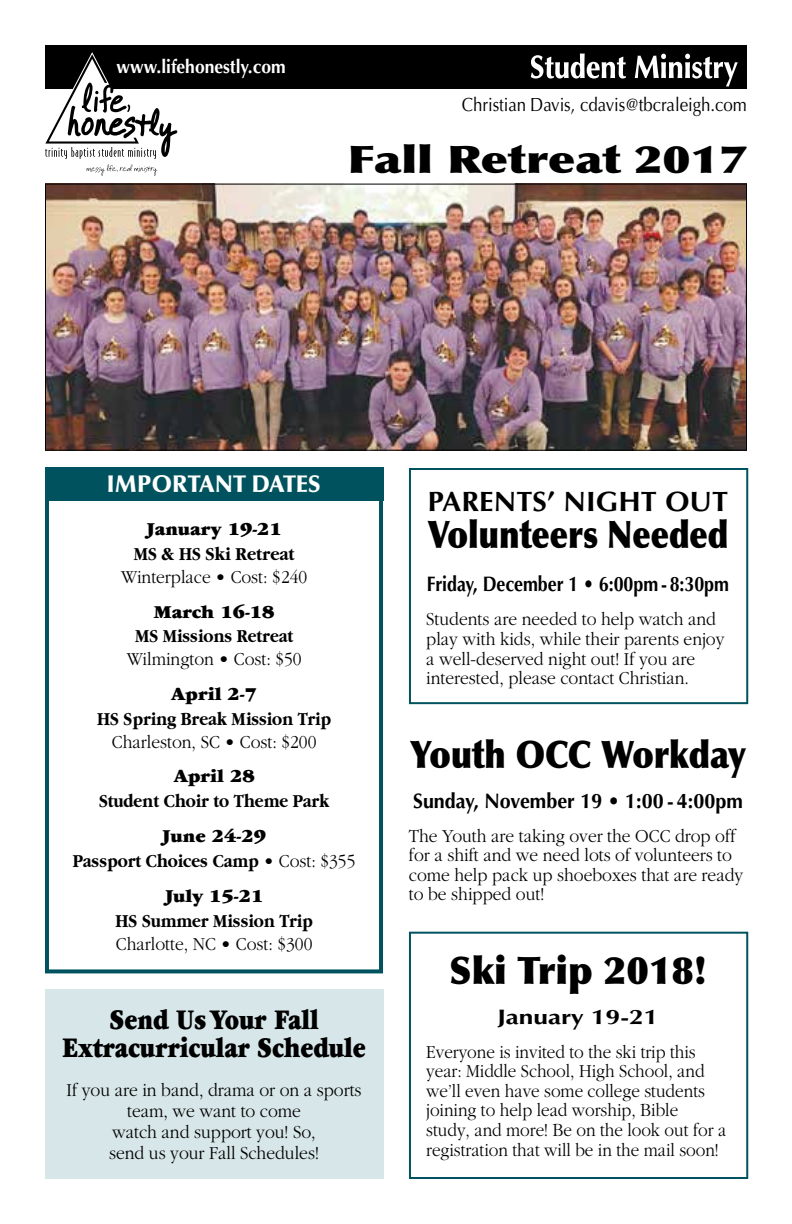
<style>
.page{position:relative;width:792px;height:1224px;background:#fff}
.page>*{position:absolute;margin:0;border:0;box-sizing:border-box;transform-origin:0 0}
.t1{font:900 38px "Optima";color:#000;scale:.84 1}
.t2{font:900 38px "Optima";color:#000;scale:.87 1}
.t3{font:900 38px "Optima";color:#000;scale:1.25 1}
.t4{font:900 38px "Optima";color:#000}
.t5{font:900 29.8px/28px "Garamond";color:#000;text-align:center;scale:.8 1}
.t6{font:700 28px "Optima";letter-spacing:.005em;color:#000}
.t7{font:900 24px "Optima";letter-spacing:-.005em;color:#fff}
.t8{font:700 21px "Optima";letter-spacing:-.005em;color:#000;scale:.85 1}
.t9{font:700 21px "Optima";letter-spacing:-.005em;color:#000;scale:.94 1}
.t10{font:700 21px "Optima";letter-spacing:-.005em;color:#000;scale:1.25 1}
.t11{font:300 19px/19.6px "Garamond";color:#000;scale:.92 1}
.t12{font:300 19px/19.6px "Garamond";color:#000;scale:.9 1}
.t13{font:700 19px/25px "Garamond";color:#000;text-align:center;scale:.88 1}
.t14{font:900 19px "Garamond";color:#000}
.t15{font:19px "Optima";letter-spacing:-.005em;color:#000;scale:.89 1}
.t16{font:700 19px "Optima";color:#fff;scale:.92 1}
.s1{font-weight:900}
.s2{font-weight:300}
</style>
<div class="page">
<div style="left:45px;top:45px;width:702px;height:43px;background:#000"></div>
<svg style="left:531px;top:53px;width:95px;height:26px"></svg>
<svg style="left:635px;top:54px;width:103px;height:33px"></svg>
<svg style="left:45px;top:52px;width:132px;height:124px"></svg>
<div style="left:45px;top:467px;width:338px;height:506px;border:4px solid #00535e"></div>
<div style="left:45px;top:467px;width:338px;height:33px;background:#00535e"></div>
<div style="left:409px;top:468px;width:339px;height:236px;border:2px solid #00535e"></div>
<div style="left:409px;top:932px;width:339px;height:247px;border:2px solid #00535e"></div>
<div style="left:45px;top:989px;width:338px;height:190px;background:#d7e6e8"></div>
<img style="left:47px;top:186px;width:698px;height:263px">
<div style="left:45px;top:184px;width:702px;height:267px;border:1px solid #000"></div>
<p class="t16" style="left:117px;top:56px;width:185px">www.lifehonestly.com</p>
<p class="t15" style="left:462px;top:94px;width:322px">Christian Davis, cdavis@tbcraleigh.com</p>
<h1 class="t3" style="left:347px;top:136px;width:321px">Fall Retreat 2017</h1>
<p class="t7" style="left:107px;top:470px;width:17px">IMPO</p>
<p class="t7" style="left:172px;top:470px;width:150px">RTANT DATES</p>
<p class="t14" style="left:146px;top:519px;width:137px">January 19-21</p>
<p class="t13" style="left:134px;top:541px;width:184px">MS &amp; HS Ski Retreat</p>
<p class="t11" style="left:121px;top:567px;width:204px">Winterplace • Cost: $240</p>
<p class="t14" style="left:154px;top:601px;width:122px">March 16-18</p>
<p class="t13" style="left:135px;top:624px;width:181px">MS Missions Retreat</p>
<p class="t11" style="left:127px;top:650px;width:192px">Wilmington • Cost: $50</p>
<p class="t14" style="left:171px;top:684px;width:87px">April 2-7</p>
<p class="t13" style="left:97px;top:706px;width:267px">HS Spring Break Mission Trip</p>
<p class="t11" style="left:112px;top:732px;width:224px">Charleston, SC • Cost: $200</p>
<p class="t14" style="left:174px;top:766px;width:82px">April 28</p>
<p class="t13" style="left:99px;top:789px;width:263px">Student Choir to Theme Park</p>
<p class="t13" style="left:73px;top:824px;width:323px"><span class="s1">June 24-29<br></span>Passport Choices Camp <span class="s2">• Cost: $355</span></p>
<p class="t14" style="left:165px;top:886px;width:100px">July 15-21</p>
<p class="t13" style="left:116px;top:908px;width:226px">HS Summer Mission Trip</p>
<p class="t11" style="left:116px;top:934px;width:215px">Charlotte, NC • Cost: $300</p>
<h2 class="t5" style="left:62px;top:1006px;width:381px">Send Us Your Fall<br>Extracurricular Schedule</h2>
<p class="t11" style="left:66px;top:1080px;width:322px;line-height:21px;text-align:center">If you are in band, drama or on a sports team, we want to come<br>watch and support you! So,<br>send us your Fall Schedules!</p>
<h3 class="t6" style="left:428px;top:485px;width:302px">PARENTS’ NIGHT OUT</h3>
<h1 class="t1" style="left:427px;top:512px;width:360px">Volunteers Needed</h1>
<p class="t8" style="left:427px;top:572px;width:357px">Friday, December 1 • 6:00pm - 8:30pm</p>
<p class="t11" style="left:426px;top:610px;width:326px">Students are needed to help watch and play with kids, while their parents enjoy a well-deserved night out! If you are interested, please contact Christian.</p>
<h1 class="t2" style="left:410px;top:731px;width:388px">Youth OCC Workday</h1>
<p class="t9" style="left:413px;top:788px;width:352px">Sunday, November 19 • 1:00 - 4:00pm</p>
<p class="t11" style="left:409px;top:826px;width:365px">The Youth are taking over the OCC drop off for a shift and we need lots of volunteers to come help pack up shoeboxes that are ready to be shipped out!</p>
<h1 class="t4" style="left:449px;top:947px;width:259px">Ski Trip 2018!</h1>
<p class="t10" style="left:498px;top:1004px;width:130px">January 19-21</p>
<p class="t12" style="left:426px;top:1042px;width:335px">Everyone is invited to the ski trip this year: Middle School, High School, and we’ll even have some college students joining to help lead worship, Bible study, and more! Be on the look out for a registration that will be in the mail soon!</p>
</div>
